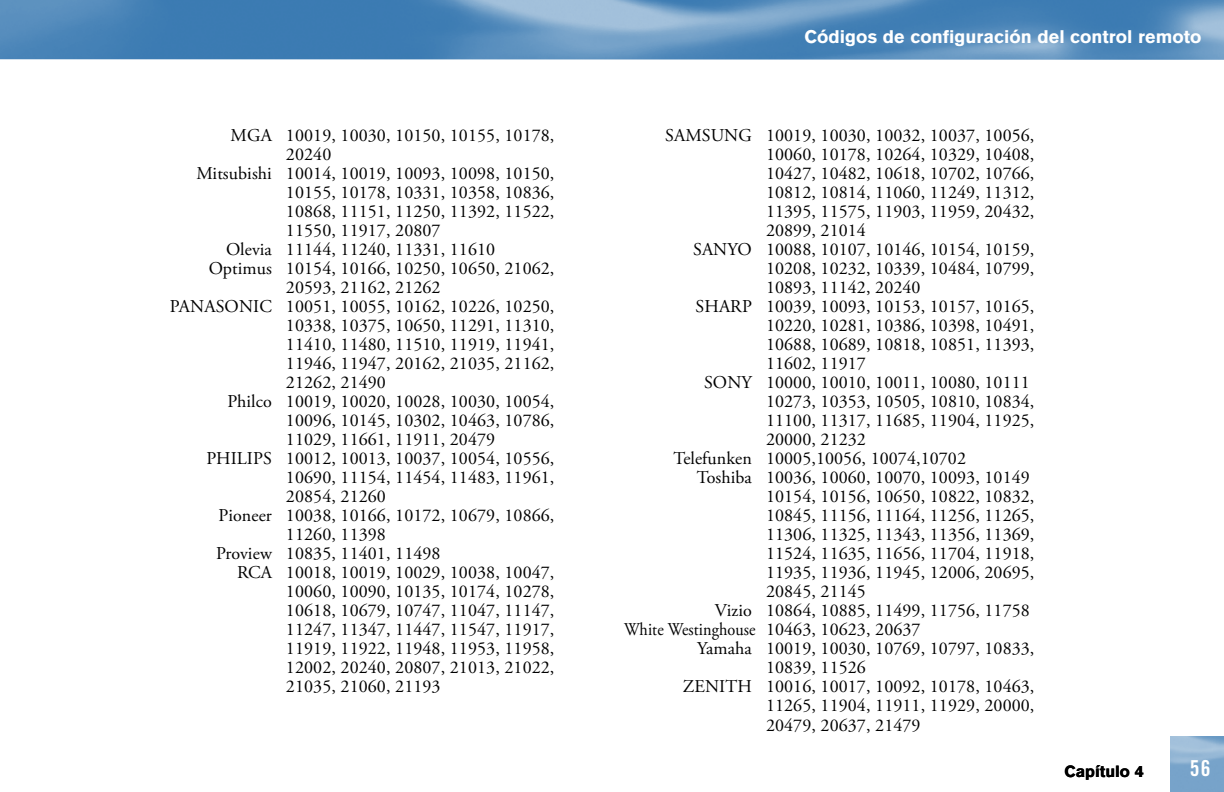
<style>
.page{position:relative;width:1224px;height:792px;background:#fff}
.page>*{position:absolute;margin:0;border:0;box-sizing:border-box;transform-origin:0 0}
.t1{font:22px "Trade Gothic LT Std Bd Cn 20";color:#fff}
.t2{font:18px "Adobe Garamond Pro";letter-spacing:.005em;color:#000}
.t3{font:900 18px "Akzidenz Grotesk";color:#fff}
.t4{font:18px "Adobe Garamond Pro";letter-spacing:.005em;color:#000;scale:.9 1}
.t5{font:900 16px "Akzidenz Grotesk";color:#000}
</style>
<div class="page">
<img style="left:1170px;top:736px;width:54px;height:56px">
<img style="left:0;top:0;width:1224px;height:60px">
<p class="t2" style="left:231px;top:125px;width:325px">MGA 10019, 10030, 10150, 10155, 10178,</p>
<p class="t2" style="left:286px;top:144px;width:47px">20240</p>
<p class="t2" style="left:196px;top:163px;width:360px">Mitsubishi 10014, 10019, 10093, 10098, 10150,</p>
<p class="t2" style="left:286px;top:182px;width:270px">10155, 10178, 10331, 10358, 10836,</p>
<p class="t2" style="left:286px;top:201px;width:270px">10868, 11151, 11250, 11392, 11522,</p>
<p class="t2" style="left:286px;top:220px;width:156px">11550, 11917, 20807</p>
<p class="t2" style="left:226px;top:239px;width:271px">Olevia 11144, 11240, 11331, 11610</p>
<p class="t2" style="left:209px;top:258px;width:347px">Optimus 10154, 10166, 10250, 10650, 21062,</p>
<p class="t2" style="left:286px;top:277px;width:156px">20593, 21162, 21262</p>
<p class="t2" style="left:170px;top:296px;width:386px">PANASONIC 10051, 10055, 10162, 10226, 10250,</p>
<p class="t2" style="left:286px;top:315px;width:270px">10338, 10375, 10650, 11291, 11310,</p>
<p class="t2" style="left:286px;top:334px;width:270px">11410, 11480, 11510, 11919, 11941,</p>
<p class="t2" style="left:286px;top:353px;width:270px">11946, 11947, 20162, 21035, 21162,</p>
<p class="t2" style="left:286px;top:372px;width:101px">21262, 21490</p>
<p class="t2" style="left:227px;top:391px;width:329px">Philco 10019, 10020, 10028, 10030, 10054,</p>
<p class="t2" style="left:286px;top:410px;width:270px">10096, 10145, 10302, 10463, 10786,</p>
<p class="t2" style="left:286px;top:429px;width:211px">11029, 11661, 11911, 20479</p>
<p class="t2" style="left:206px;top:448px;width:350px">PHILIPS 10012, 10013, 10037, 10054, 10556,</p>
<p class="t2" style="left:286px;top:467px;width:270px">10690, 11154, 11454, 11483, 11961,</p>
<p class="t2" style="left:286px;top:486px;width:101px">20854, 21260</p>
<p class="t2" style="left:219px;top:505px;width:337px">Pioneer 10038, 10166, 10172, 10679, 10866,</p>
<p class="t2" style="left:286px;top:524px;width:101px">11260, 11398</p>
<p class="t2" style="left:216px;top:543px;width:226px">Proview 10835, 11401, 11498</p>
<p class="t2" style="left:237px;top:562px;width:319px">RCA 10018, 10019, 10029, 10038, 10047,</p>
<p class="t2" style="left:286px;top:581px;width:270px">10060, 10090, 10135, 10174, 10278,</p>
<p class="t2" style="left:286px;top:600px;width:270px">10618, 10679, 10747, 11047, 11147,</p>
<p class="t2" style="left:286px;top:619px;width:270px">11247, 11347, 11447, 11547, 11917,</p>
<p class="t2" style="left:286px;top:638px;width:270px">11919, 11922, 11948, 11953, 11958,</p>
<p class="t2" style="left:286px;top:657px;width:270px">12002, 20240, 20807, 21013, 21022,</p>
<p class="t2" style="left:286px;top:676px;width:156px">21035, 21060, 21193</p>
<p class="t3" style="left:804px;top:26px;width:398px">Códigos de configuración del control remoto</p>
<p class="t2" style="left:665px;top:125px;width:371px">SAMSUNG 10019, 10030, 10032, 10037, 10056,</p>
<p class="t2" style="left:766px;top:144px;width:270px">10060, 10178, 10264, 10329, 10408,</p>
<p class="t2" style="left:766px;top:163px;width:270px">10427, 10482, 10618, 10702, 10766,</p>
<p class="t2" style="left:766px;top:182px;width:270px">10812, 10814, 11060, 11249, 11312,</p>
<p class="t2" style="left:766px;top:201px;width:270px">11395, 11575, 11903, 11959, 20432,</p>
<p class="t2" style="left:766px;top:220px;width:101px">20899, 21014</p>
<p class="t2" style="left:693px;top:239px;width:343px">SANYO 10088, 10107, 10146, 10154, 10159,</p>
<p class="t2" style="left:766px;top:258px;width:270px">10208, 10232, 10339, 10484, 10799,</p>
<p class="t2" style="left:766px;top:277px;width:156px">10893, 11142, 20240</p>
<p class="t2" style="left:696px;top:296px;width:340px">SHARP 10039, 10093, 10153, 10157, 10165,</p>
<p class="t2" style="left:766px;top:315px;width:270px">10220, 10281, 10386, 10398, 10491,</p>
<p class="t2" style="left:766px;top:334px;width:270px">10688, 10689, 10818, 10851, 11393,</p>
<p class="t2" style="left:766px;top:353px;width:101px">11602, 11917</p>
<p class="t2" style="left:704px;top:372px;width:327px">SONY 10000, 10010, 10011, 10080, 10111</p>
<p class="t2" style="left:766px;top:391px;width:270px">10273, 10353, 10505, 10810, 10834,</p>
<p class="t2" style="left:766px;top:410px;width:270px">11100, 11317, 11685, 11904, 11925,</p>
<p class="t2" style="left:766px;top:429px;width:101px">20000, 21232</p>
<p class="t2" style="left:674px;top:448px;width:294px">Telefunken 10005,10056, 10074,10702</p>
<p class="t2" style="left:697px;top:467px;width:334px">Toshiba 10036, 10060, 10070, 10093, 10149</p>
<p class="t2" style="left:766px;top:486px;width:270px">10154, 10156, 10650, 10822, 10832,</p>
<p class="t2" style="left:766px;top:505px;width:270px">10845, 11156, 11164, 11256, 11265,</p>
<p class="t2" style="left:766px;top:524px;width:270px">11306, 11325, 11343, 11356, 11369,</p>
<p class="t2" style="left:766px;top:543px;width:270px">11524, 11635, 11656, 11704, 11918,</p>
<p class="t2" style="left:766px;top:562px;width:270px">11935, 11936, 11945, 12006, 20695,</p>
<p class="t2" style="left:766px;top:581px;width:101px">20845, 21145</p>
<p class="t2" style="left:715px;top:600px;width:317px">Vizio 10864, 10885, 11499, 11756, 11758</p>
<p class="t4" style="left:624px;top:619px;width:331px">White Westinghouse 10463, 10623, 20637</p>
<p class="t2" style="left:697px;top:638px;width:339px">Yamaha 10019, 10030, 10769, 10797, 10833,</p>
<p class="t2" style="left:766px;top:657px;width:101px">10839, 11526</p>
<p class="t2" style="left:683px;top:676px;width:353px">ZENITH 10016, 10017, 10092, 10178, 10463,</p>
<p class="t2" style="left:766px;top:695px;width:270px">11265, 11904, 11911, 11929, 20000,</p>
<p class="t2" style="left:766px;top:715px;width:156px">20479, 20637, 21479</p>
<p class="t5" style="left:1064px;top:762px;width:81px">Capítulo 4</p>
<p class="t1" style="left:1183px;top:755px;width:29px">5556</p>
</div>
